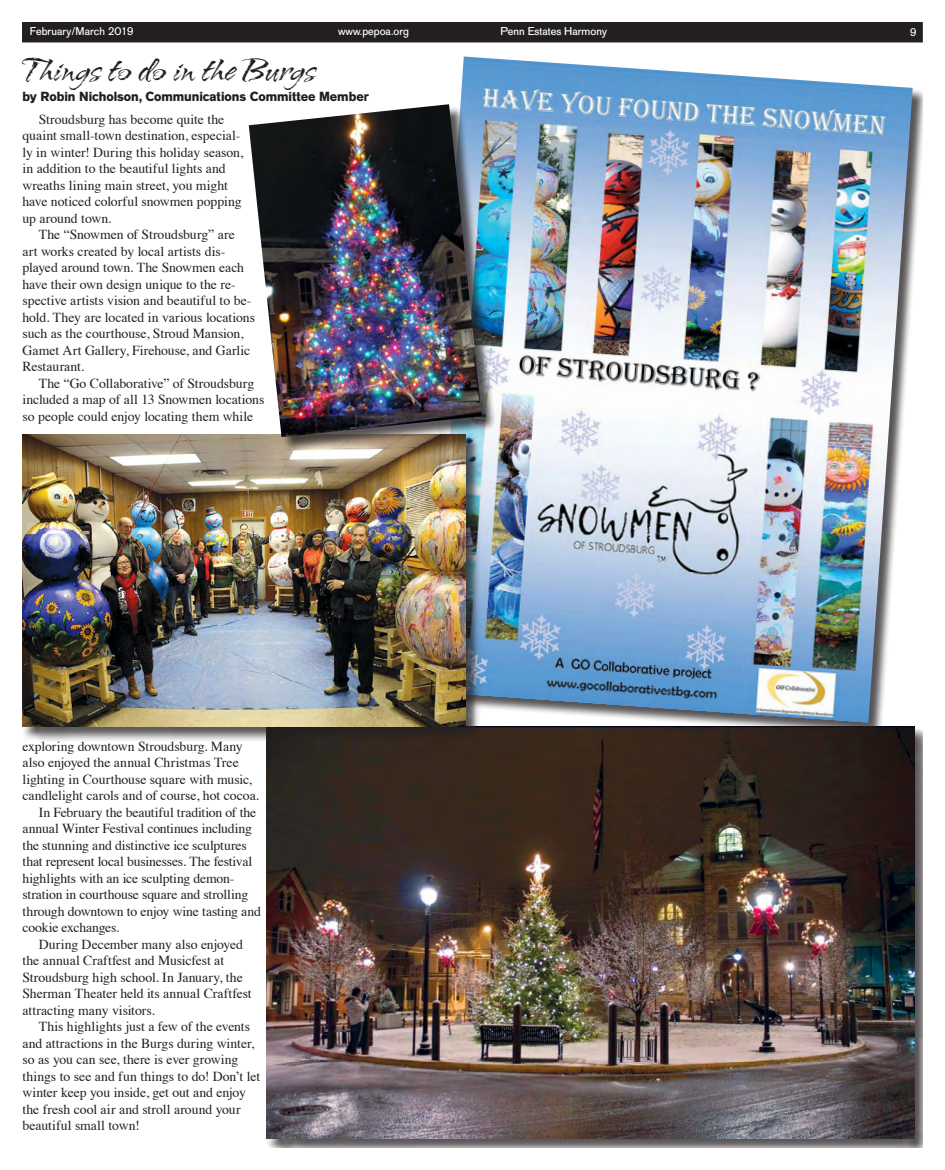
<style>
.page{position:relative;width:945px;height:1170px;background:#fff}
.page>*{position:absolute;margin:0;border:0;box-sizing:border-box;transform-origin:0 0}
.t1{font:37.5px "Arid ITC";letter-spacing:-.005em;color:#231f20}
.t2{font:13.75px/16.5px "Times";letter-spacing:-.005em;color:#231f20}
.t3{font:700 13.12px "AG Old Face";letter-spacing:-.005em;color:#231f20}
.t4{font:11.25px "AG Old Face";color:#fff}
</style>
<div class="page">
<div style="left:23px;top:23px;width:899px;height:19px;background:#231f20"></div>
<div style="left:22px;top:22px;width:900px;height:20px;border:1px solid #231f20"></div>
<div style="left:268px;top:727px;width:654px;height:421px;background:#231f20;opacity:.75"></div>
<img style="left:267px;top:738px;width:648px;height:401px">
<div style="left:421px;top:58px;width:501px;height:680px;background:#231f20;opacity:.76"></div>
<img style="left:421px;top:57px;width:492px;height:666px">
<div style="left:23px;top:435px;width:458px;height:307px;background:#231f20;opacity:.75"></div>
<img style="left:22px;top:434px;width:444px;height:293px">
<div style="left:250px;top:106px;width:246px;height:346px;background:#231f20;opacity:.75"></div>
<img style="left:249px;top:104px;width:233px;height:333px">
<p class="t4" style="left:30px;top:25px;width:105px">February/March 2019</p>
<p class="t4" style="left:338px;top:25px;width:73px">www.pepoa.org</p>
<p class="t4" style="left:501px;top:25px;width:108px">Penn Estates Harmony</p>
<p class="t4" style="left:910px;top:25px;width:9px">9</p>
<h1 class="t1" style="left:22px;top:50px;width:295px">Things to do in the Burgs</h1>
<p class="t3" style="left:22px;top:89px;width:348px">by Robin Nicholson, Communications Committee Member</p>
<p class="t2" style="left:22px;top:109px;width:222px;text-indent:16px">Stroudsburg has become quite the quaint small-town destination, especial&shy;ly in winter! During this holiday season, in addition to the beautiful lights and wreaths lining main street, you might have noticed colorful snowmen popping up around town.</p>
<p class="t2" style="left:22px;top:225px;width:234px;text-indent:16px">The “Snowmen of Stroudsburg” are<br>art works created by local artists dis&shy;played around town. The Snowmen each have their own design unique to the re&shy;spective artists vision and beautiful to be&shy;hold. They are located in various locations such as the courthouse, Stroud Mansion, Gamet Art Gallery, Firehouse, and Garlic Restaurant.</p>
<p class="t2" style="left:22px;top:373px;width:243px;text-indent:16px">The “Go Collaborative” of Stroudsburg included a map of all 13 Snowmen locations so people could enjoy locating them while</p>
<p class="t2" style="left:22px;top:736px;width:222px">exploring downtown Stroudsburg. Many</p>
<p class="t2" style="left:22px;top:753px;width:218px">also enjoyed the annual Christmas Tree</p>
<p class="t2" style="left:22px;top:769px;width:231px">lighting in Courthouse square with music,</p>
<p class="t2" style="left:22px;top:786px;width:238px">candlelight carols and of course, hot cocoa.</p>
<p class="t2" style="left:39px;top:802px;width:219px">In February the beautiful tradition of the</p>
<p class="t2" style="left:22px;top:819px;width:231px">annual Winter Festival continues including</p>
<p class="t2" style="left:22px;top:835px;width:226px">the stunning and distinctive ice sculptures</p>
<p class="t2" style="left:22px;top:852px;width:231px">that represent local businesses. The festival</p>
<p class="t2" style="left:22px;top:868px;width:213px">highlights with an ice sculpting demon-</p>
<p class="t2" style="left:22px;top:885px;width:227px">stration in courthouse square and strolling</p>
<p class="t2" style="left:22px;top:901px;width:240px">through downtown to enjoy wine tasting and</p>
<p class="t2" style="left:22px;top:918px;width:98px">cookie exchanges.</p>
<p class="t2" style="left:39px;top:934px;width:206px">During December many also enjoyed</p>
<p class="t2" style="left:22px;top:951px;width:203px">the annual Craftfest and Musicfest at</p>
<p class="t2" style="left:22px;top:967px;width:222px">Stroudsburg high school. In January, the</p>
<p class="t2" style="left:22px;top:984px;width:231px">Sherman Theater held its annual Craftfest</p>
<p class="t2" style="left:22px;top:1000px;width:134px">attracting many visitors.</p>
<p class="t2" style="left:39px;top:1017px;width:213px">This highlights just a few of the events</p>
<p class="t2" style="left:22px;top:1033px;width:233px">and attractions in the Burgs during winter,</p>
<p class="t2" style="left:22px;top:1050px;width:217px">so as you can see, there is ever growing</p>
<p class="t2" style="left:22px;top:1066px;width:239px">things to see and fun things to do! Don’t let</p>
<p class="t2" style="left:22px;top:1083px;width:225px">winter keep you inside, get out and enjoy</p>
<p class="t2" style="left:22px;top:1099px;width:220px">the fresh cool air and stroll around your</p>
<p class="t2" style="left:22px;top:1116px;width:119px">beautiful small town!</p>
</div>
